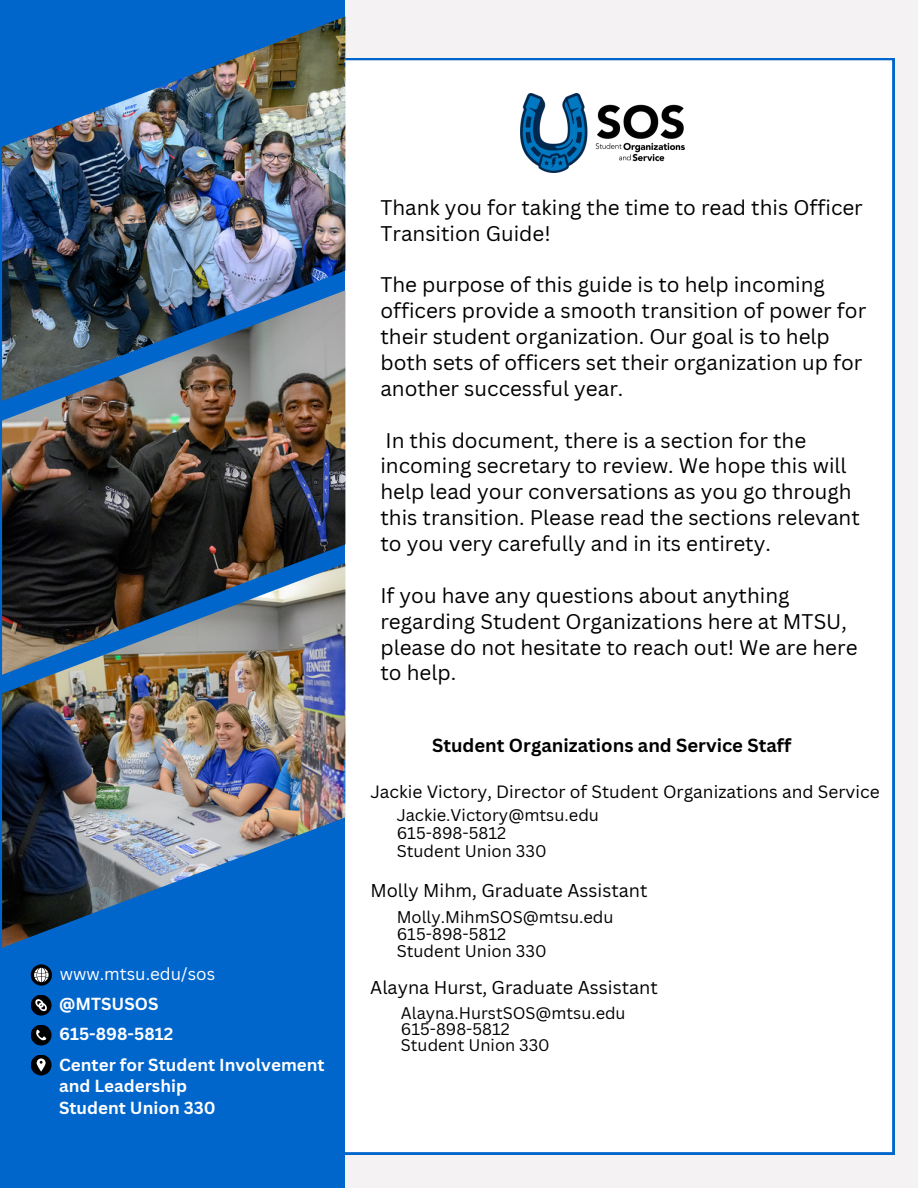
<style>
.page{position:relative;width:918px;height:1188px;background:#f4f2f2}
.page>*{position:absolute;margin:0;border:0;box-sizing:border-box;transform-origin:0 0}
.t1{font:20.7px/25.8px "Canva Sans";color:#000}
.t2{font:700 18.45px "Canva Sans";color:#000}
.t3{font:18.15px "Canva Sans";color:#000}
.t4{font:17.4px "Canva Sans";color:#000}
.t5{font:700 16.95px/21.3px "Canva Sans";color:#fefeff}
.t6{font:16.95px "Canva Sans";color:#fefeff}
.t7{font:16.5px "Canva Sans";color:#000}
.t8{font:16.35px "Canva Sans";color:#000}
</style>
<div class="page">
<div style="left:345px;top:58px;width:549px;height:1096px;background:#fff"></div>
<div style="left:0;top:0;width:345px;height:1188px;background:#06c"></div>
<img style="left:2px;top:401px;width:343px;height:162px">
<img style="left:2px;top:16px;width:343px;height:385px">
<img style="left:2px;top:563px;width:343px;height:385px">
<div style="left:31px;top:995px;width:21px;height:21px;background:#000;border-radius:50%"></div>
<svg style="left:35px;top:999px;width:12px;height:12px"></svg>
<svg style="left:31px;top:964px;width:21px;height:22px"></svg>
<svg style="left:34px;top:968px;width:15px;height:14px"></svg>
<div style="left:31px;top:1055px;width:21px;height:20px;background:#000;border-radius:50%"></div>
<svg style="left:37px;top:1058px;width:9px;height:14px"></svg>
<div style="left:31px;top:1025px;width:21px;height:20px;background:#000;border-radius:50%"></div>
<svg style="left:36px;top:1029px;width:11px;height:12px"></svg>
<img style="left:520px;top:94px;width:164px;height:78px">
<h4 class="t6" style="left:60px;top:962px;width:157px">www.mtsu.edu/sos</h4>
<p class="t5" style="left:59px;top:993px;width:101px">@MTSUSOS</p>
<h2 class="t5" style="left:59px;top:1023px;width:116px">615-898-5812</h2>
<p class="t5" style="left:59px;top:1054px;width:267px">Center for Student Involvement and Leadership<br>Student Union 330</p>
<h3 class="t1" style="left:380px;top:194px;width:484px">Thank you for taking the time to read this Officer<br>Transition Guide!</h3>
<p class="t1" style="left:380px;top:271px;width:487px">The purpose of this guide is to help incoming officers provide a smooth transition of power for their student organization. Our goal is to help both sets of officers set their organization up for another successful year.</p>
<h3 class="t1" style="left:380px;top:427px;width:481px">In this document, there is a section for the incoming secretary to review. We hope this will help lead your conversations as you go through this transition. Please read the sections relevant to you very carefully and in its entirety.</h3>
<p class="t1" style="left:380px;top:582px;width:479px">If you have any questions about anything regarding Student Organizations here at MTSU, please do not hesitate to reach out! We are here to help.</p>
<h1 class="t2" style="left:432px;top:732px;width:361px">Student Organizations and Service Staff</h1>
<h1 class="t4" style="left:370px;top:779px;width:511px">Jackie Victory, Director of Student Organizations and Service</h1>
<h1 class="t7" style="left:397px;top:803px;width:204px">Jackie.Victory@mtsu.edu</h1>
<h1 class="t7" style="left:397px;top:821px;width:111px">615-898-5812</h1>
<h3 class="t7" style="left:397px;top:839px;width:151px">Student Union 330</h3>
<p class="t3" style="left:370px;top:877px;width:279px">Molly Mihm, Graduate Assistant</p>
<p class="t7" style="left:397px;top:905px;width:218px">Molly.MihmSOS@mtsu.edu</p>
<h4 class="t7" style="left:397px;top:922px;width:111px">615-898-5812</h4>
<p class="t7" style="left:397px;top:939px;width:151px">Student Union 330</p>
<p class="t3" style="left:370px;top:975px;width:289px">Alayna Hurst, Graduate Assistant</p>
<p class="t8" style="left:401px;top:1002px;width:226px">Alayna.HurstSOS@mtsu.edu</p>
<p class="t8" style="left:401px;top:1018px;width:110px">615-898-5812</p>
<h4 class="t8" style="left:401px;top:1033px;width:150px">Student Union 330</h4>
</div>
